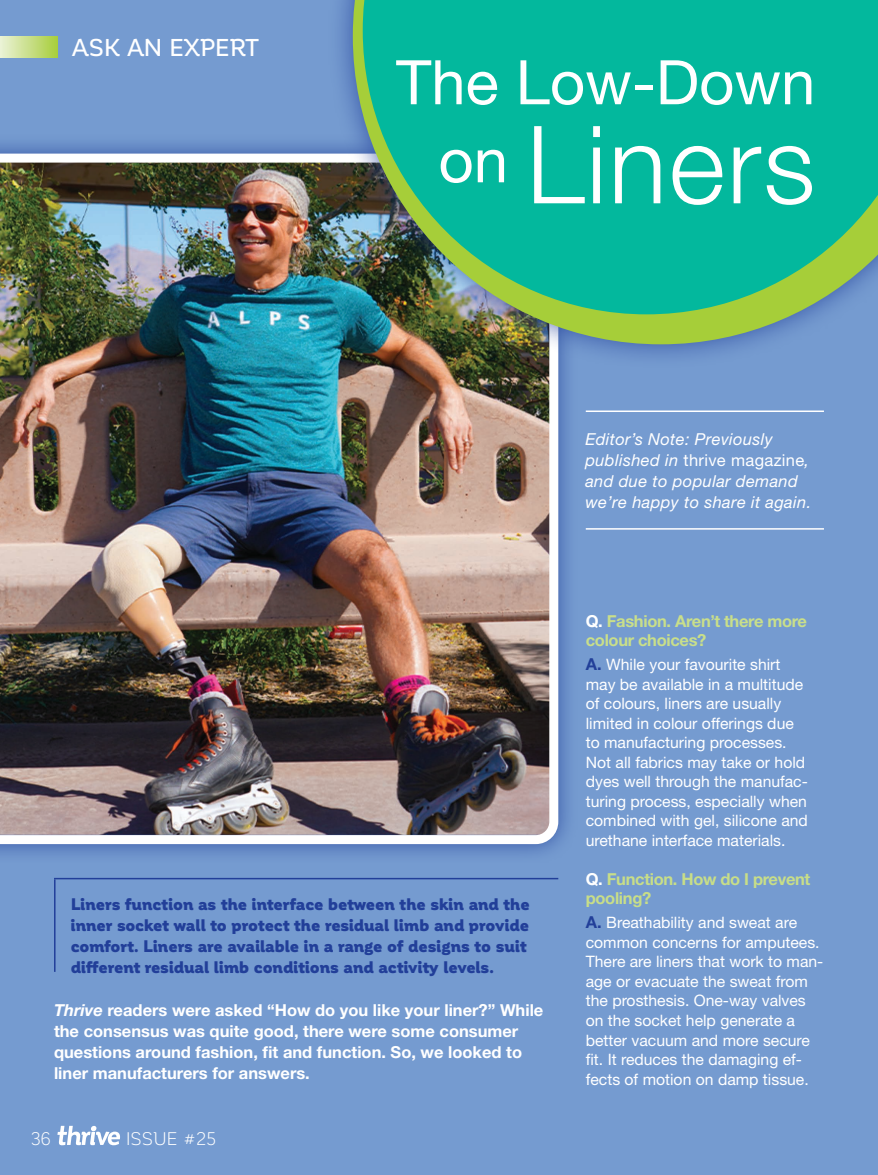
<style>
.page{position:relative;width:878px;height:1175px;background:#fff}
.page>*{position:absolute;margin:0;border:0;box-sizing:border-box;transform-origin:0 0}
.t1{font:300 108px "Helvetica Neue LT Std";letter-spacing:.02em;color:#fff}
.t2{font:61.5px "Helvetica Neue LT Std";color:#fff}
.t3{font:500 24px "Corporative";letter-spacing:.005em;color:#fff}
.t4{font:18px "Corporative";letter-spacing:.015em;color:#fff}
.t5{font:900 16.5px/21px "Corporative";letter-spacing:-.005em;color:#223f99}
.t6{font:700 16.5px/21px "Helvetica Neue LT Std";color:#fff}
.t7{font:italic 16.5px/21px "Helvetica Neue LT Std";letter-spacing:.02em;color:#fff}
.t8{font:700 16.5px/19.5px "Helvetica Neue LT Std";letter-spacing:-.02em;color:#c9df8a}
.t9{font:700 16.5px/19.5px "Helvetica Neue LT Std";letter-spacing:-.02em;color:#c8de88}
.t10{font:15.75px/19.5px "Helvetica Neue LT Std";color:#fff}
.s1{font-style:normal}
.s2{font-style:italic}
.s3{color:#fff}
.s4{font-weight:700;font-size:16.5px;color:#223f99}
</style>
<div class="page">
<div style="left:0;top:0;width:878px;height:1174px;background:#759bd0"></div>
<div style="left:0;top:36px;width:58px;height:21px;background:linear-gradient(to right,#ebf2d8,#a9ce3e)"></div>
<hr style="left:54px;top:878px;width:504px;height:1px;background:#223f99">
<hr style="left:54px;top:879px;width:2px;height:92px;background:#223f99">
<svg style="left:57px;top:1125px;width:63px;height:20px"></svg>
<div style="left:0;top:133px;width:578px;height:731px;background:#223f99;opacity:.75"></div>
<img style="left:0;top:154px;width:558px;height:690px">
<div style="left:328px;top:0;width:550px;height:370px;background:#223f99;opacity:.75"></div>
<img style="left:353px;top:0;width:525px;height:344px">
<svg style="left:363px;top:0;width:515px;height:314px;background:#16b291"></svg>
<hr style="left:585px;top:410px;width:238px;height:2px;background:#fff">
<hr style="left:585px;top:528px;width:238px;height:1px;background:#fff">
<p class="t3" style="left:72px;top:34px;width:188px">ASK AN EXPERT</p>
<p class="t2" style="left:396px;top:46px;width:421px">The Low-Down</p>
<p class="t1" style="left:438px;top:99px;width:378px"><sup>on</sup> Liners</p>
<p class="t7" style="left:585px;top:428px;width:227px">Editor’s Note: Previously published in <span class="s1">thrive magazine</span>, and due to popular demand we’re happy to share it again.</p>
<p class="t5" style="left:71px;top:894px;width:460px">Liners function as the interface between the skin and the inner socket wall to protect the residual limb and provide comfort. Liners are available in a range of designs to suit different residual limb conditions and activity levels.</p>
<p class="t6" style="left:54px;top:998px;width:491px"><span class="s2">Thrive</span> readers were asked “How do you like your liner?” While the consensus was quite good, there were some consumer questions around fashion, fit and function. So, we looked to liner manufacturers for answers.</p>
<p class="t4" style="left:31px;top:1129px;width:21px">36</p>
<p class="t4" style="left:126px;top:1129px;width:92px">ISSUE #25</p>
<p class="t8" style="left:585px;top:611px;width:223px"><span class="s3">Q.</span> Fashion. Aren’t there more colour choices?</p>
<p class="t10" style="left:585px;top:655px;width:224px"><span class="s4">A.</span> While your favourite shirt may be available in a multitude of colours, liners are usually limited in colour offerings due to manufacturing processes.<br>Not all fabrics may take or hold dyes well through the manufac&shy;turing process, especially when combined with gel, silicone and urethane interface materials.</p>
<p class="t9" style="left:585px;top:869px;width:226px"><span class="s3">Q.</span> Function. How do I prevent pooling?</p>
<p class="t10" style="left:585px;top:913px;width:239px"><span class="s4">A.</span> Breathability and sweat are common concerns for amputees.<br>There are liners that work to man&shy;age or evacuate the sweat from the prosthesis. One-way valves on the socket help generate a better vacuum and more secure fit. It reduces the damaging ef&shy;fects of motion on damp tissue.</p>
</div>
